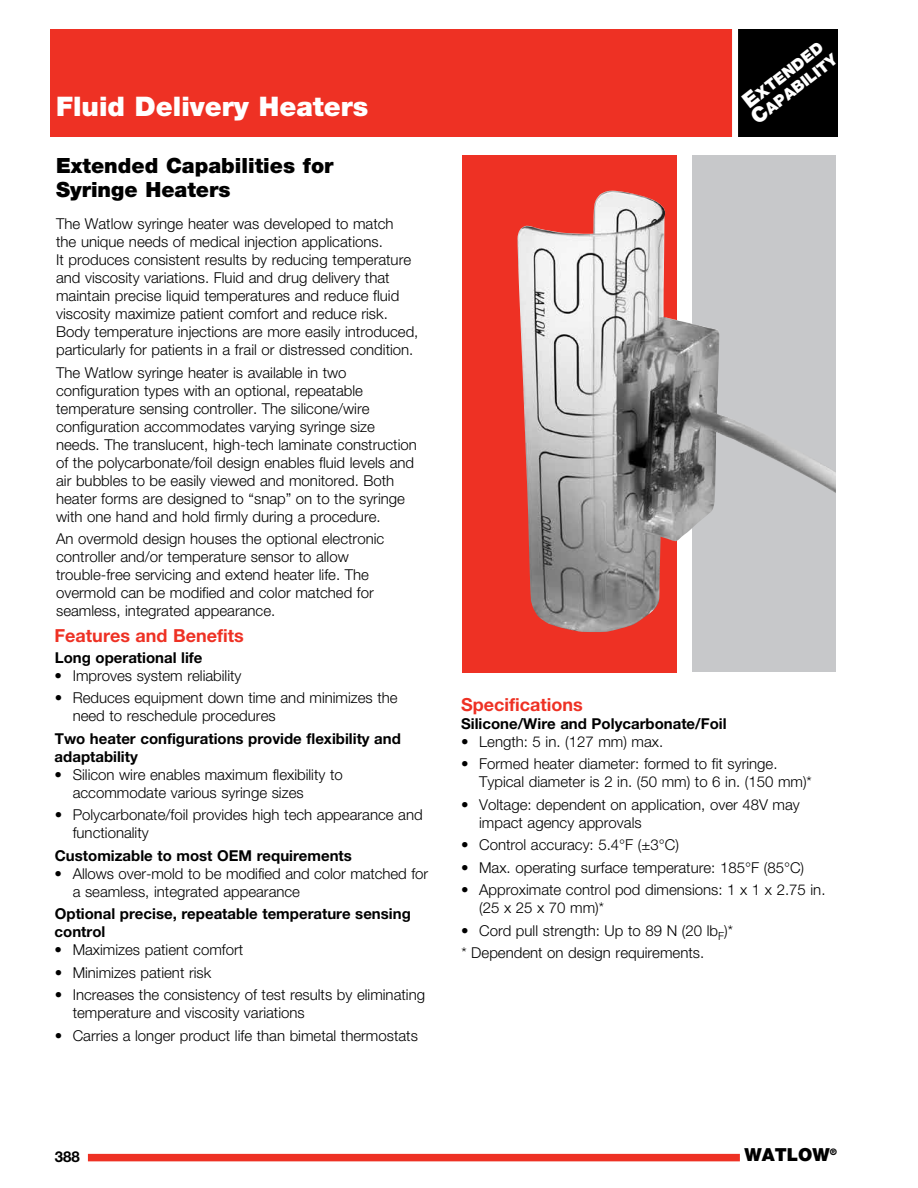
<style>
.page{position:relative;width:918px;height:1188px;background:#fff}
.page>*{position:absolute;margin:0;border:0;box-sizing:border-box;transform-origin:0 0}
.t1{font:900 27px "Helvetica Neue LT Std";color:#fff}
.t2{font:900 21px/24px "Helvetica Neue LT Std";color:#000}
.t3{font:700 18px "Helvetica Neue LT Std";color:#ee3124}
.t4{font:900 18px "Helvetica Neue LT Std";color:#000}
.t5{font:900 15.75px/18px "Helvetica Neue LT Std";color:#fff}
.t6{font:300 15px/18px "Helvetica Neue LT Std";color:#000}
.t7{font:700 15px/18px "Helvetica Neue LT Std";color:#000}
.s1{font-size:21px}
</style>
<div class="page">
<div style="left:88px;top:1154px;width:652px;height:7px;background:#ee3124"></div>
<div style="left:50px;top:29px;width:686px;height:108px;background:#ee3124"></div>
<div style="left:735px;top:29px;width:103px;height:108px;background:#000"></div>
<div style="left:732px;top:29px;width:6px;height:109px;background:#fff"></div>
<div style="left:692px;top:155px;width:144px;height:517px;background:#c7c8ca"></div>
<div style="left:463px;top:155px;width:214px;height:518px;background:#ee3124"></div>
<img style="left:517px;top:191px;width:319px;height:441px">
<h1 class="t1" style="left:56px;top:90px;width:314px">Fluid Delivery Heaters</h1>
<h2 class="t2" style="left:56px;top:153px;width:279px">Extended Capabilities for<br>Syringe Heaters</h2>
<p class="t6" style="left:56px;top:215px;width:364px">The Watlow syringe heater was developed to match<br>the unique needs of medical injection applications.<br>It produces consistent results by reducing temperature and viscosity variations. Fluid and drug delivery that maintain precise liquid temperatures and reduce fluid viscosity maximize patient comfort and reduce risk.<br>Body temperature injections are more easily introduced, particularly for patients in a frail or distressed condition.</p>
<p class="t6" style="left:56px;top:363px;width:362px">The Watlow syringe heater is available in two configuration types with an optional, repeatable temperature sensing controller. The silicone/wire configuration accommodates varying syringe size needs. The translucent, high-tech laminate construction of the polycarbonate/foil design enables fluid levels and air bubbles to be easily viewed and monitored. Both heater forms are designed to “snap” on to the syringe with one hand and hold firmly during a procedure.</p>
<p class="t6" style="left:56px;top:530px;width:330px">An overmold design houses the optional electronic controller and/or temperature sensor to allow trouble-free servicing and extend heater life. The overmold can be modified and color matched for seamless, integrated appearance.</p>
<p class="t3" style="left:55px;top:624px;width:191px">Features and Benefits</p>
<p class="t7" style="left:55px;top:648px;width:149px">Long operational life</p>
<p class="t6" style="left:55px;top:666px;width:188px">• Improves system reliability</p>
<p class="t6" style="left:73px;top:689px;width:327px;text-indent:-18px">• Reduces equipment down time and minimizes the need to reschedule procedures</p>
<p class="t7" style="left:55px;top:729px;width:348px">Two heater configurations provide flexibility and adaptability</p>
<p class="t6" style="left:73px;top:765px;width:272px;text-indent:-18px">• Silicon wire enables maximum flexibility to accommodate various syringe sizes</p>
<p class="t6" style="left:73px;top:806px;width:351px;text-indent:-18px">• Polycarbonate/foil provides high tech appearance and functionality</p>
<p class="t7" style="left:55px;top:846px;width:299px">Customizable to most OEM requirements</p>
<p class="t6" style="left:73px;top:864px;width:357px;text-indent:-18px">• Allows over-mold to be modified and color matched for a seamless, integrated appearance</p>
<p class="t7" style="left:55px;top:905px;width:358px">Optional precise, repeatable temperature sensing control</p>
<p class="t6" style="left:55px;top:941px;width:190px">• Maximizes patient comfort</p>
<p class="t6" style="left:55px;top:963px;width:158px">• Minimizes patient risk</p>
<p class="t6" style="left:73px;top:986px;width:354px;text-indent:-18px">• Increases the consistency of test results by eliminating temperature and viscosity variations</p>
<p class="t6" style="left:55px;top:1026px;width:365px">• Carries a longer product life than bimetal thermostats</p>
<p class="t5" style="left:738px;top:99px;width:104px;rotate:-38deg"><span class="s1">E</span>xte nde d<br><span class="s1">C</span>apability</p>
<p class="t3" style="left:461px;top:693px;width:123px">Specifications</p>
<p class="t7" style="left:461px;top:714px;width:267px">Silicone/Wire and Polycarbonate/Foil</p>
<p class="t6" style="left:461px;top:732px;width:203px">• Length: 5 in. (127 mm) max.</p>
<p class="t6" style="left:479px;top:754px;width:334px;text-indent:-18px">• Formed heater diameter: formed to fit syringe.<br>Typical diameter is 2 in. (50 mm) to 6 in. (150 mm)*</p>
<p class="t6" style="left:479px;top:795px;width:322px;text-indent:-18px">• Voltage: dependent on application, over 48V may impact agency approvals</p>
<p class="t6" style="left:461px;top:835px;width:219px">• Control accuracy: 5.4°F (±3°C)</p>
<p class="t6" style="left:461px;top:858px;width:344px">• Max. operating surface temperature: 185°F (85°C)</p>
<p class="t6" style="left:479px;top:880px;width:348px;text-indent:-18px">• Approximate control pod dimensions: 1 x 1 x 2.75 in. (25 x 25 x 70 mm)*</p>
<p class="t6" style="left:461px;top:919px;width:273px;line-height:22.5px">• Cord pull strength: Up to 89 N (20 lb<sub>F</sub>)* * Dependent on design requirements.</p>
<p class="t7" style="left:55px;top:1147px;width:27px">388</p>
<p class="t4" style="left:744px;top:1144px;width:94px">WATLOW<sup>®</sup></p>
</div>
